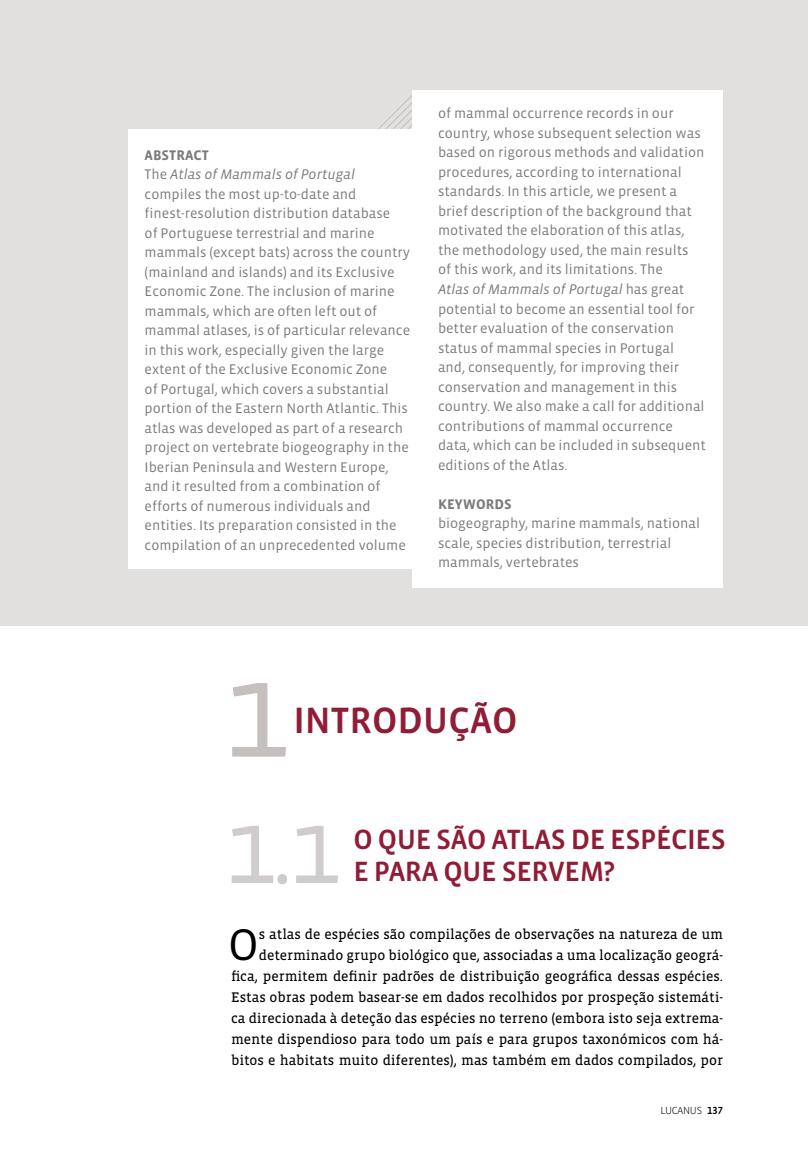
<style>
.page{position:relative;width:808px;height:1149px;background:#fff}
.page>*{position:absolute;margin:0;border:0;box-sizing:border-box;transform-origin:0 0}
.t1{font:135px "Vista Sans";color:#c5c0be}
.t2{font:105px "Vista Sans";color:#d0cccb}
.t3{font:45.3px "Vista Sans";color:#000}
.t4{font:37.5px "Vista Sans Med";color:#901d35}
.t5{font:28.5px/31.5px "Vista Sans Med";letter-spacing:-.015em;color:#901d35}
.t6{font:14.25px/19.5px "Vista Sans";color:#7c7b7b}
.t7{font:14.25px/21px "Vista Slab OT";color:#000;text-align:right}
.t8{font:700 14.25px "Vista Sans";color:#7c7b7b}
.t9{font:300 10.5px "Vista Sans";letter-spacing:-.025em;color:#000}
.s1{font-weight:700}
.s2{font-style:italic}
.s3{font-family:"Vista Sans Alt Med";font-weight:400}
</style>
<div class="page">
<div style="left:0;top:0;width:808px;height:625px;background:#e2dfdf"></div>
<svg style="left:378px;top:90px;width:139px;height:39px"></svg>
<div style="left:128px;top:129px;width:284px;height:439px;background:#fff"></div>
<div style="left:412px;top:91px;width:311px;height:496px;background:#fff"></div>
<p class="t6" style="left:145px;top:145px;width:267px"><span class="s1">ABSTRACT<br></span>The <span class="s2">Atlas of Mammals of Portugal </span>compiles the most up-to-date and finest-resolution distribution database<br>of Portuguese terrestrial and marine mammals (except bats) across the country (mainland and islands) and its Exclusive Economic Zone. The inclusion of marine mammals, which are often left out of mammal atlases, is of particular relevance in this work, especially given the large extent of the Exclusive Economic Zone<br>of Portugal, which covers a substantial portion of the Eastern North Atlantic. This atlas was developed as part of a research project on vertebrate biogeography in the Iberian Peninsula and Western Europe, and it resulted from a combination of efforts of numerous individuals and entities. Its preparation consisted in the compilation of an unprecedented volume</p>
<p class="t6" style="left:438px;top:104px;width:269px">of mammal occurrence records in our country, whose subsequent selection was based on rigorous methods and validation procedures, according to international standards. In this article, we present a brief description of the background that motivated the elaboration of this atlas, the methodology used, the main results<br>of this work, and its limitations. The<br><span class="s2">Atlas of Mammals of Portugal</span> has great potential to become an essential tool for better evaluation of the conservation status of mammal species in Portugal<br>and, consequently, for improving their conservation and management in this country. We also make a call for additional contributions of mammal occurrence data, which can be included in subsequent editions of the Atlas.</p>
<p class="t8" style="left:438px;top:496px;width:48px">KEYWORDS</p>
<p class="t6" style="left:438px;top:513px;width:264px">biogeography, marine mammals, national scale, species distribution, terrestrial mammals, vertebrates</p>
<h1 class="t1" style="left:222px;top:642px;width:69px">1</h1>
<h3 class="t4" style="left:293px;top:701px;width:226px">INTRODUÇÃO</h3>
<h2 class="t2" style="left:224px;top:794px;width:118px">1.1</h2>
<h3 class="t5" style="left:353px;top:824px;width:374px">O QU E SÃO ATLAS DE ESPÉCI ES<br>E PARA QU E SERVEM?</h3>
<p class="t7" style="left:231px;top:923px;width:493px">s atlas de espécies são compilações de observações na natureza de um determinado grupo biológico que, associadas a uma localização geográ&shy;fica, permitem definir padrões de distribuição geográfica dessas espécies.<br>Estas obras podem basear-se em dados recolhidos por prospeção sistemáti&shy;ca direcionada à deteção das espécies no terreno (embora isto seja extrema&shy;mente dispendioso para todo um país e para grupos taxonómicos com há&shy;bitos e habitats muito diferentes), mas também em dados compilados, por</p>
<h3 class="t3" style="left:228px;top:921px;width:32px">O</h3>
<p class="t9" style="left:660px;top:1104px;width:64px">LUCANUS <span class="s3">137</span></p>
</div>
